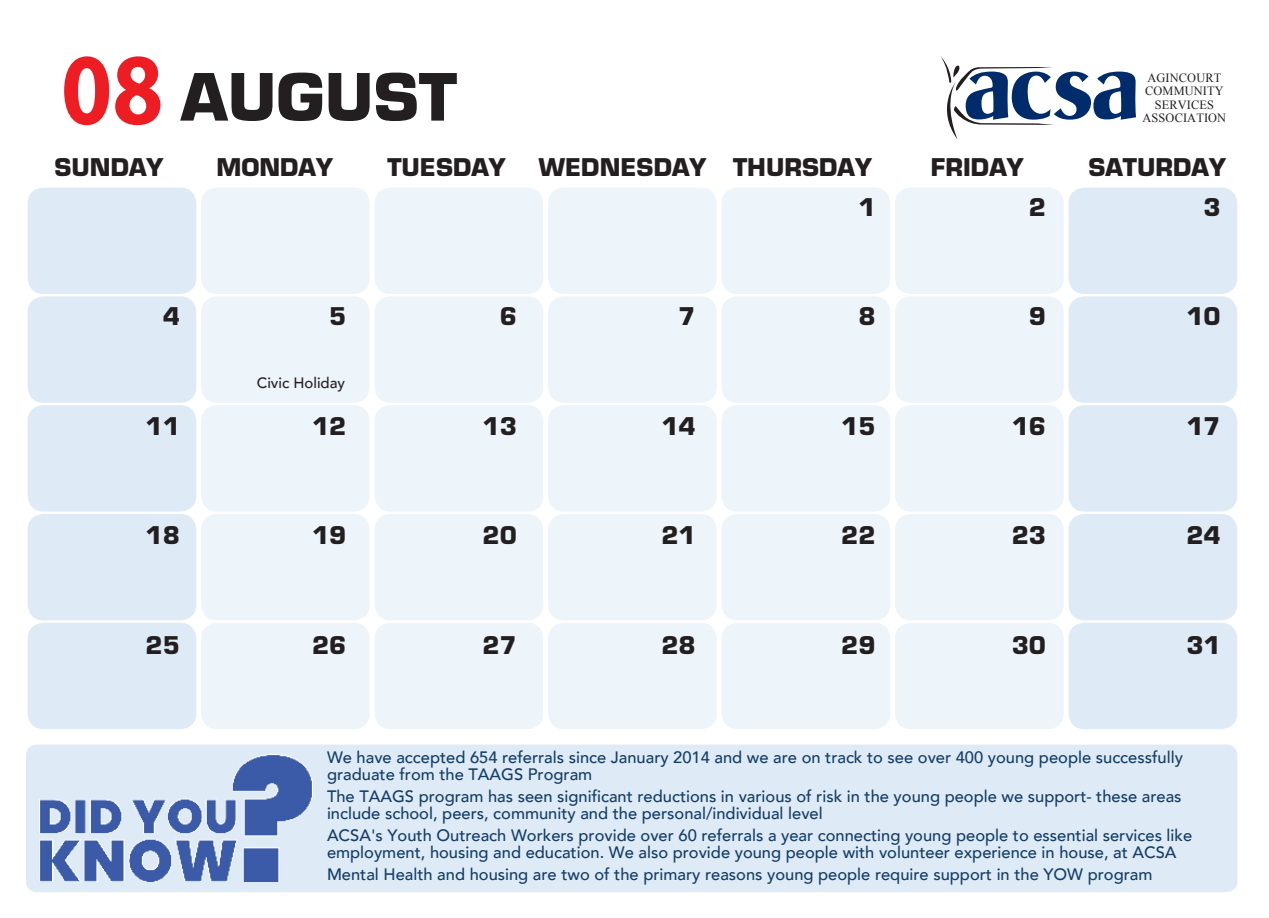
<style>
.page{position:relative;width:1269px;height:918px;background:#fff}
.page>*{position:absolute;margin:0;border:0;box-sizing:border-box;transform-origin:0 0}
.t1{font:700 63.45px "Eurostile";color:#231f20}
.t2{font:700 23.85px "Eurostile";color:#231f20}
.t3{font:500 16.5px/16.5px "Avenir";color:#153d66}
.t4{font:500 15px "Avenir";color:#231f20}
.t5{font:12.6px/13.5px "Times New Roman";letter-spacing:.01em;color:#231f20;text-align:center}
.s1{font-family:"Myriad";font-size:102.3px;color:#ee1d23}
</style>
<div class="page">
<div style="left:28px;top:188px;width:168px;height:106px;background:#deebf6;border-radius:16px"></div>
<div style="left:201px;top:188px;width:169px;height:106px;background:#edf4fa;border-radius:16px"></div>
<div style="left:375px;top:188px;width:168px;height:106px;background:#edf4fa;border-radius:16px"></div>
<div style="left:548px;top:188px;width:169px;height:106px;background:#edf4fa;border-radius:16px"></div>
<div style="left:722px;top:188px;width:168px;height:106px;background:#edf4fa;border-radius:16px"></div>
<div style="left:895px;top:188px;width:169px;height:106px;background:#edf4fa;border-radius:16px"></div>
<div style="left:1069px;top:188px;width:168px;height:106px;background:#deebf6;border-radius:16px"></div>
<div style="left:28px;top:296px;width:168px;height:107px;background:#deebf6;border-radius:16px"></div>
<div style="left:201px;top:296px;width:169px;height:107px;background:#edf4fa;border-radius:16px"></div>
<div style="left:375px;top:296px;width:168px;height:107px;background:#edf4fa;border-radius:16px"></div>
<div style="left:548px;top:296px;width:169px;height:107px;background:#edf4fa;border-radius:16px"></div>
<div style="left:722px;top:296px;width:168px;height:107px;background:#edf4fa;border-radius:16px"></div>
<div style="left:895px;top:296px;width:169px;height:107px;background:#edf4fa;border-radius:16px"></div>
<div style="left:1069px;top:296px;width:168px;height:107px;background:#deebf6;border-radius:16px"></div>
<div style="left:28px;top:405px;width:168px;height:107px;background:#deebf6;border-radius:16px"></div>
<div style="left:201px;top:405px;width:169px;height:107px;background:#edf4fa;border-radius:16px"></div>
<div style="left:375px;top:405px;width:168px;height:107px;background:#edf4fa;border-radius:16px"></div>
<div style="left:548px;top:405px;width:169px;height:107px;background:#edf4fa;border-radius:16px"></div>
<div style="left:722px;top:405px;width:168px;height:107px;background:#edf4fa;border-radius:16px"></div>
<div style="left:895px;top:405px;width:169px;height:107px;background:#edf4fa;border-radius:16px"></div>
<div style="left:1069px;top:405px;width:168px;height:107px;background:#deebf6;border-radius:16px"></div>
<div style="left:28px;top:514px;width:168px;height:106px;background:#deebf6;border-radius:16px"></div>
<div style="left:201px;top:514px;width:169px;height:106px;background:#edf4fa;border-radius:16px"></div>
<div style="left:375px;top:514px;width:168px;height:106px;background:#edf4fa;border-radius:16px"></div>
<div style="left:548px;top:514px;width:169px;height:106px;background:#edf4fa;border-radius:16px"></div>
<div style="left:722px;top:514px;width:168px;height:106px;background:#edf4fa;border-radius:16px"></div>
<div style="left:895px;top:514px;width:169px;height:106px;background:#edf4fa;border-radius:16px"></div>
<div style="left:1069px;top:514px;width:168px;height:106px;background:#deebf6;border-radius:16px"></div>
<div style="left:28px;top:623px;width:168px;height:106px;background:#deebf6;border-radius:16px"></div>
<div style="left:201px;top:623px;width:169px;height:106px;background:#edf4fa;border-radius:16px"></div>
<div style="left:375px;top:623px;width:168px;height:106px;background:#edf4fa;border-radius:16px"></div>
<div style="left:548px;top:623px;width:169px;height:106px;background:#edf4fa;border-radius:16px"></div>
<div style="left:722px;top:623px;width:168px;height:106px;background:#edf4fa;border-radius:16px"></div>
<div style="left:895px;top:623px;width:169px;height:106px;background:#edf4fa;border-radius:16px"></div>
<div style="left:1069px;top:623px;width:168px;height:106px;background:#deebf6;border-radius:16px"></div>
<svg style="left:940px;top:56px;width:196px;height:83px"></svg>
<div style="left:26px;top:745px;width:1211px;height:147px;background:#deebf6;border-radius:10px"></div>
<img style="left:40px;top:755px;width:272px;height:127px">
<h1 class="t1" style="left:61px;top:58px;width:397px"><span class="s1">08</span> AUGUST</h1>
<p class="t5" style="left:1143px;top:70px;width:85px">AGINCOURT<br>COMMUNITY<br>SERVICES<br>ASSOCIATION</p>
<h2 class="t2" style="left:55px;top:153px;width:110px">SUNDAY</h2>
<h2 class="t2" style="left:216px;top:153px;width:118px">MONDAY</h2>
<h2 class="t2" style="left:387px;top:153px;width:120px">TUESDAY</h2>
<h2 class="t2" style="left:539px;top:153px;width:335px">WEDNESDAY THURSDAY</h2>
<h2 class="t2" style="left:931px;top:153px;width:94px">FRIDAY</h2>
<h2 class="t2" style="left:1088px;top:153px;width:139px">SATURDAY</h2>
<h2 class="t2" style="left:858px;top:192px;width:19px">1</h2>
<h2 class="t2" style="left:1029px;top:192px;width:19px">2</h2>
<h2 class="t2" style="left:1204px;top:192px;width:19px">3</h2>
<h2 class="t2" style="left:163px;top:302px;width:19px">4</h2>
<h2 class="t2" style="left:329px;top:302px;width:19px">5</h2>
<h2 class="t2" style="left:500px;top:302px;width:19px">6</h2>
<h2 class="t2" style="left:679px;top:302px;width:19px">7</h2>
<h2 class="t2" style="left:858px;top:302px;width:19px">8</h2>
<h2 class="t2" style="left:1029px;top:302px;width:19px">9</h2>
<h2 class="t2" style="left:1186px;top:302px;width:36px">10</h2>
<p class="t4" style="left:257px;top:370px;width:90px">Civic Holiday</p>
<h2 class="t2" style="left:146px;top:411px;width:36px">11</h2>
<h2 class="t2" style="left:312px;top:411px;width:36px">12</h2>
<h2 class="t2" style="left:483px;top:411px;width:36px">13</h2>
<h2 class="t2" style="left:661px;top:411px;width:36px">14</h2>
<h2 class="t2" style="left:841px;top:411px;width:36px">15</h2>
<h2 class="t2" style="left:1012px;top:411px;width:36px">16</h2>
<h2 class="t2" style="left:1186px;top:411px;width:36px">17</h2>
<h2 class="t2" style="left:146px;top:521px;width:36px">18</h2>
<h2 class="t2" style="left:312px;top:521px;width:36px">19</h2>
<h2 class="t2" style="left:483px;top:521px;width:36px">20</h2>
<h2 class="t2" style="left:661px;top:521px;width:36px">21</h2>
<h2 class="t2" style="left:841px;top:521px;width:36px">22</h2>
<h2 class="t2" style="left:1012px;top:521px;width:36px">23</h2>
<h2 class="t2" style="left:1186px;top:521px;width:36px">24</h2>
<h2 class="t2" style="left:146px;top:630px;width:36px">25</h2>
<h2 class="t2" style="left:312px;top:630px;width:36px">26</h2>
<h2 class="t2" style="left:483px;top:630px;width:36px">27</h2>
<h2 class="t2" style="left:661px;top:630px;width:36px">28</h2>
<h2 class="t2" style="left:841px;top:630px;width:36px">29</h2>
<h2 class="t2" style="left:1012px;top:630px;width:36px">30</h2>
<h2 class="t2" style="left:1186px;top:630px;width:36px">31</h2>
<p class="t3" style="left:327px;top:748px;width:857px">We have accepted 654 referrals since January 2014 and we are on track to see over 400 young people successfully graduate from the TAAGS Program</p>
<p class="t3" style="left:327px;top:787px;width:856px">The TAAGS program has seen significant reductions in various of risk in the young people we support- these areas include school, peers, community and the personal/individual level</p>
<p class="t3" style="left:327px;top:826px;width:867px">ACSA's Youth Outreach Workers provide over 60 referrals a year connecting young people to essential services like employment, housing and education. We also provide young people with volunteer experience in house, at ACSA</p>
<p class="t3" style="left:327px;top:865px;width:827px">Mental Health and housing are two of the primary reasons young people require support in the YOW program</p>
</div>
